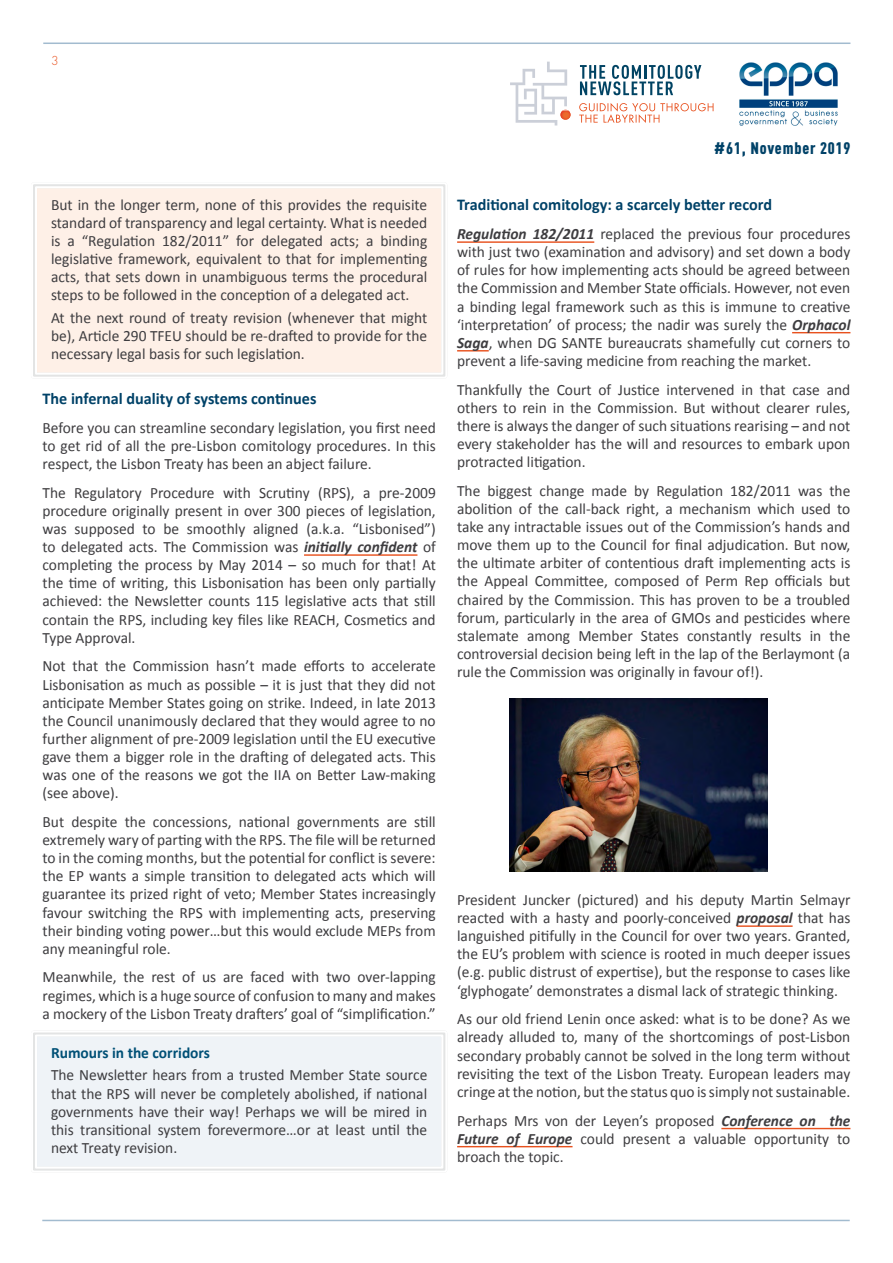
<style>
.page{position:relative;width:893px;height:1263px;background:#fff}
.page>*{position:absolute;margin:0;border:0;box-sizing:border-box;transform-origin:0 0}
.t1{font:700 16.5px "Calibri";color:#004268}
.t2{font:900 condensed 16.5px "DINOT";letter-spacing:.05em;color:#004268}
.t3{font:15.75px/18.1px "Calibri";color:#3e3d40;text-align:justify}
.t4{font:700 15.75px "Calibri";color:#005076}
.t5{font:300 12px "Futura Std";color:#e8511e}
.s1{font-weight:700;font-style:italic}
</style>
<div class="page">
<img style="left:739px;top:62px;width:99px;height:64px">
<div style="left:31px;top:182px;width:416px;height:197px;background:#fef0e7;border:6px solid #e3e4e4"></div>
<div style="left:31px;top:182px;width:416px;height:197px;border:2px solid #fff;border-radius:2px"></div>
<div style="left:35px;top:186px;width:408px;height:189px;border:2px solid #fff"></div>
<hr style="left:304px;top:554px;width:113px;height:2px;background:#e8511e">
<div style="left:31px;top:1030px;width:416px;height:142px;background:#eff3f7;border:6px solid #e3e4e4"></div>
<div style="left:31px;top:1030px;width:416px;height:142px;border:2px solid #fff;border-radius:2px"></div>
<div style="left:35px;top:1034px;width:408px;height:134px;border:2px solid #fff"></div>
<hr style="left:457px;top:241px;width:137px;height:2px;background:#e8511e">
<hr style="left:792px;top:332px;width:58px;height:1px;background:#e8511e">
<hr style="left:457px;top:350px;width:32px;height:1px;background:#e8511e">
<hr style="left:737px;top:925px;width:56px;height:2px;background:#e8511e">
<hr style="left:721px;top:1128px;width:129px;height:1px;background:#e8511e">
<hr style="left:457px;top:1146px;width:115px;height:1px;background:#e8511e">
<img style="left:509px;top:698px;width:259px;height:174px">
<hr style="left:42px;top:1220px;width:808px;height:1px;background:#a2bbcf">
<hr style="left:43px;top:43px;width:807px;height:1px;background:#a2bbcf">
<svg style="left:579px;top:103px;width:134px;height:20px"></svg>
<svg style="left:510px;top:62px;width:61px;height:64px"></svg>
<svg style="left:580px;top:65px;width:121px;height:30px"></svg>
<p class="t5" style="left:51px;top:54px;width:9px">3</p>
<p class="t3" style="left:51px;top:196px;width:378px">But in the longer term, none of this provides the requisite standard of transparency and legal certainty. What is needed is a “Regulation 182/2011” for delegated acts; a binding legislative framework, equivalent to that for implementing acts, that sets down in unambiguous terms the procedural steps to be followed in the conception of a delegated act.</p>
<p class="t3" style="left:51px;top:308px;width:378px">At the next round of treaty revision (whenever that might be), Article 290 TFEU should be re-drafted to provide for the necessary legal basis for such legislation.</p>
<p class="t1" style="left:43px;top:388px;width:275px">The infernal duality of systems continues</p>
<p class="t3" style="left:43px;top:418px;width:395px">Before you can streamline secondary legislation, you first need to get rid of all the pre-Lisbon comitology procedures. In this respect, the Lisbon Treaty has been an abject failure.</p>
<p class="t3" style="left:43px;top:483px;width:395px">The Regulatory Procedure with Scrutiny (RPS), a pre-2009 procedure originally present in over 300 pieces of legislation, was supposed to be smoothly aligned (a.k.a. “Lisbonised”) to delegated acts. The Commission was <span class="s1">initially confident</span> of completing the process by May 2014 – so much for that! At the time of writing, this Lisbonisation has been only partially achieved: the Newsletter counts 115 legislative acts that still contain the RPS, including key files like REACH, Cosmetics and Type Approval.</p>
<p class="t3" style="left:43px;top:657px;width:395px">Not that the Commission hasn’t made efforts to accelerate Lisbonisation as much as possible – it is just that they did not anticipate Member States going on strike. Indeed, in late 2013 the Council unanimously declared that they would agree to no further alignment of pre-2009 legislation until the EU executive gave them a bigger role in the drafting of delegated acts. This was one of the reasons we got the IIA on Better Law-making (see above).</p>
<p class="t3" style="left:43px;top:813px;width:395px">But despite the concessions, national governments are still extremely wary of parting with the RPS. The file will be returned to in the coming months, but the potential for conflict is severe: the EP wants a simple transition to delegated acts which will guarantee its prized right of veto; Member States increasingly favour switching the RPS with implementing acts, preserving their binding voting power…but this would exclude MEPs from any meaningful role.</p>
<p class="t3" style="left:43px;top:968px;width:395px">Meanwhile, the rest of us are faced with two over-lapping regimes, which is a huge source of confusion to many and makes a mockery of the Lisbon Treaty drafters’ goal of “simplification.”</p>
<p class="t4" style="left:51px;top:1043px;width:161px">Rumours in the corridors</p>
<p class="t3" style="left:51px;top:1066px;width:378px">The Newsletter hears from a trusted Member State source that the RPS will never be completely abolished, if national governments have their way! Perhaps we will be mired in this transitional system forevermore…or at least until the next Treaty revision.</p>
<p class="t2" style="left:714px;top:137px;width:138px">#61, November 2019</p>
<p class="t1" style="left:457px;top:194px;width:316px">Traditional comitology: a scarcely better record</p>
<p class="t3" style="left:457px;top:225px;width:395px"><span class="s1">Regulation 182/2011</span> replaced the previous four procedures with just two (examination and advisory) and set down a body of rules for how implementing acts should be agreed between the Commission and Member State officials. However, not even a binding legal framework such as this is immune to creative ‘interpretation’ of process; the nadir was surely the <span class="s1">Orphacol Saga</span>, when DG SANTE bureaucrats shamefully cut corners to prevent a life-saving medicine from reaching the market.</p>
<p class="t3" style="left:457px;top:380px;width:395px">Thankfully the Court of Justice intervened in that case and others to rein in the Commission. But without clearer rules, there is always the danger of such situations rearising – and not every stakeholder has the will and resources to embark upon protracted litigation.</p>
<p class="t3" style="left:457px;top:482px;width:395px">The biggest change made by Regulation 182/2011 was the abolition of the call-back right, a mechanism which used to take any intractable issues out of the Commission’s hands and move them up to the Council for final adjudication. But now, the ultimate arbiter of contentious draft implementing acts is the Appeal Committee, composed of Perm Rep officials but chaired by the Commission. This has proven to be a troubled forum, particularly in the area of GMOs and pesticides where stalemate among Member States constantly results in the controversial decision being left in the lap of the Berlaymont (a rule the Commission was originally in favour of!).</p>
<p class="t3" style="left:457px;top:891px;width:395px">President Juncker (pictured) and his deputy Martin Selmayr reacted with a hasty and poorly-conceived <span class="s1">proposal</span> that has languished pitifully in the Council for over two years. Granted, the EU’s problem with science is rooted in much deeper issues (e.g. public distrust of expertise), but the response to cases like ‘glyphogate’ demonstrates a dismal lack of strategic thinking.</p>
<p class="t3" style="left:457px;top:1010px;width:395px">As our old friend Lenin once asked: what is to be done? As we already alluded to, many of the shortcomings of post-Lisbon secondary probably cannot be solved in the long term without revisiting the text of the Lisbon Treaty. European leaders may cringe at the notion, but the status quo is simply not sustainable.</p>
<p class="t3" style="left:457px;top:1111px;width:395px">Perhaps Mrs von der Leyen’s proposed <span class="s1">Conference on the Future of Europe</span> could present a valuable opportunity to broach the topic.</p>
</div>
